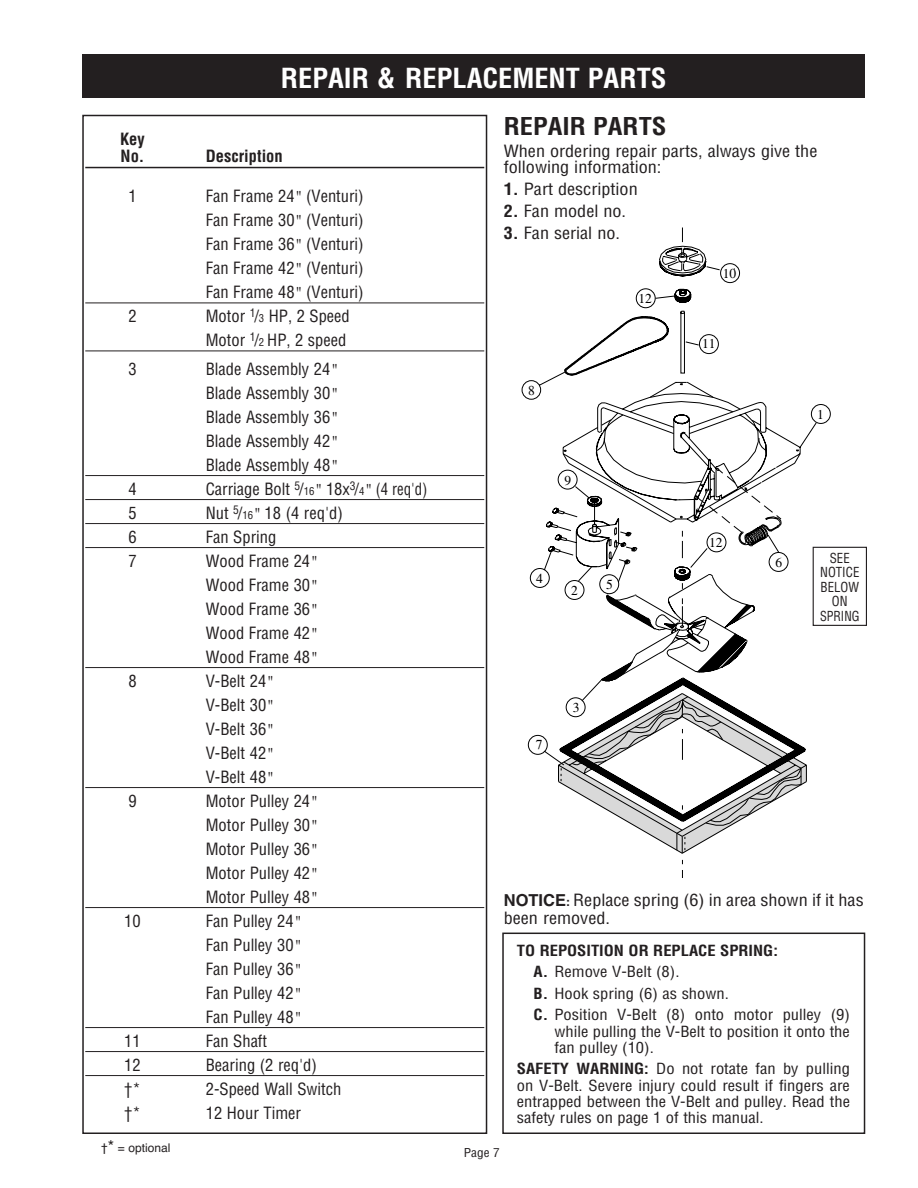
<style>
.page{position:relative;width:918px;height:1188px;background:#fff}
.page>*{position:absolute;margin:0;border:0;box-sizing:border-box;transform-origin:0 0}
.t1{font:700 condensed 27px "Helvetica";color:#fff;scale:1.05 1}
.t2{font:700 condensed 24px "Helvetica";color:#231f20;scale:1.1 1}
.t3{font:condensed 16.5px/24px "Helvetica";color:#231f20;text-align:justify}
.t4{font:condensed 16.5px/16.5px "Helvetica";color:#231f20;scale:1.1 1}
.t5{font:700 condensed 16.5px/16.6px "Helvetica";color:#231f20}
.t6{font:condensed 15px/16.2px "Helvetica";color:#231f20;scale:1.1 1}
.t7{font:condensed 13.5px/14.5px "Helvetica";color:#231f20;text-align:center;scale:.95 1}
.t8{font:12px "Helvetica";color:#231f20}
.t9{font:condensed 12px "Helvetica";color:#231f20;scale:1.1 1}
.s1{font-weight:700}
.s2{font-family:"Times";font-style:italic;font-stretch:normal}
.s3{font-size:10.8px}
.s4{font-weight:700;font-stretch:normal}
.s5{font-weight:700;font-stretch:normal;font-size:12px}
.s6{font-size:16.5px}
</style>
<div class="page">
<div style="left:813px;top:547px;width:54px;height:79px;border:1px solid #231f20"></div>
<hr style="left:85px;top:167px;width:399px;height:1px;background:#231f20">
<hr style="left:85px;top:303px;width:399px;height:1px;background:#231f20">
<hr style="left:85px;top:351px;width:399px;height:1px;background:#231f20">
<hr style="left:85px;top:475px;width:399px;height:1px;background:#231f20">
<hr style="left:85px;top:499px;width:399px;height:1px;background:#231f20">
<hr style="left:85px;top:523px;width:399px;height:1px;background:#231f20">
<hr style="left:85px;top:547px;width:399px;height:1px;background:#231f20">
<hr style="left:85px;top:667px;width:399px;height:1px;background:#231f20">
<hr style="left:85px;top:787px;width:399px;height:1px;background:#231f20">
<hr style="left:85px;top:907px;width:399px;height:1px;background:#231f20">
<hr style="left:85px;top:1027px;width:399px;height:1px;background:#231f20">
<hr style="left:85px;top:1051px;width:399px;height:1px;background:#231f20">
<hr style="left:85px;top:1075px;width:399px;height:1px;background:#231f20">
<div style="left:82px;top:115px;width:405px;height:1019px;border:2px solid #231f20"></div>
<div style="left:82px;top:54px;width:783px;height:43px;background:#231f20"></div>
<svg style="left:673px;top:245px;width:158px;height:381px"></svg>
<svg style="left:659px;top:247px;width:158px;height:306px"></svg>
<svg style="left:682px;top:228px;width:1px;height:14px"></svg>
<div style="left:502px;top:933px;width:363px;height:201px;border:2px solid #231f20"></div>
<svg style="left:724px;top:269px;width:12px;height:9px"></svg>
<svg style="left:819px;top:410px;width:3px;height:9px"></svg>
<svg style="left:528px;top:288px;width:279px;height:566px"></svg>
<h1 class="t1" style="left:281px;top:61px;width:369px">REPAIR &amp; REPLACEMENT PARTS</h1>
<h2 class="t2" style="left:504px;top:111px;width:149px">REPAIR PARTS</h2>
<p class="t4" style="left:504px;top:142px;width:287px">When ordering repair parts, always give the following information:</p>
<p class="t4" style="left:504px;top:181px;width:123px"><span class="s1">1.</span> Part description</p>
<p class="t4" style="left:504px;top:202px;width:113px"><span class="s1">2.</span> Fan model no.</p>
<p class="t4" style="left:504px;top:224px;width:107px"><span class="s1">3.</span> Fan serial no.</p>
<p class="t5" style="left:120px;top:131px;width:26px">Key<br>No.</p>
<p class="t5" style="left:206px;top:147px;width:78px">Description</p>
<p class="t3" style="left:128px;top:184px;width:10px">1</p>
<p class="t3" style="left:206px;top:184px;width:159px">Fan Frame 24<span class="s2">"</span> (Venturi)<br>Fan Frame 30<span class="s2">"</span> (Venturi)<br>Fan Frame 36<span class="s2">"</span> (Venturi)<br>Fan Frame 42<span class="s2">"</span> (Venturi)<br>Fan Frame 48<span class="s2">"</span> (Venturi)</p>
<p class="t3" style="left:128px;top:304px;width:10px">2</p>
<p class="t3" style="left:206px;top:304px;width:146px">Motor <sup>1</sup>/<span class="s3">3</span> HP, 2 Speed<br>Motor <sup>1</sup>/<span class="s3">2</span> HP, 2 speed</p>
<p class="t3" style="left:128px;top:356px;width:10px">3</p>
<p class="t3" style="left:206px;top:356px;width:133px">Blade Assembly 24<span class="s2">" </span>Blade Assembly 30<span class="s2">" </span>Blade Assembly 36<span class="s2">" </span>Blade Assembly 42<span class="s2">" </span>Blade Assembly 48<span class="s2">"</span></p>
<p class="t3" style="left:128px;top:476px;width:10px">4</p>
<p class="t3" style="left:206px;top:476px;width:223px">Carriage Bolt <sup>5</sup>/<span class="s3">16</span><span class="s2">"</span> 18x<sup>3</sup>/<span class="s3">4</span><span class="s2">"</span> (4 req'd)</p>
<p class="t3" style="left:128px;top:500px;width:10px">5</p>
<p class="t3" style="left:206px;top:500px;width:139px">Nut <sup>5</sup>/<span class="s3">16</span><span class="s2">"</span> 18 (4 req'd)</p>
<p class="t3" style="left:128px;top:524px;width:10px">6</p>
<p class="t3" style="left:206px;top:524px;width:72px">Fan Spring</p>
<p class="t3" style="left:128px;top:548px;width:10px">7</p>
<p class="t3" style="left:206px;top:548px;width:113px">Wood Frame 24<span class="s2">" </span>Wood Frame 30<span class="s2">" </span>Wood Frame 36<span class="s2">" </span>Wood Frame 42<span class="s2">" </span>Wood Frame 48<span class="s2">"</span></p>
<p class="t3" style="left:128px;top:668px;width:10px">8</p>
<p class="t3" style="left:206px;top:668px;width:69px">V-Belt 24<span class="s2">" </span>V-Belt 30<span class="s2">" </span>V-Belt 36<span class="s2">" </span>V-Belt 42<span class="s2">" </span>V-Belt 48<span class="s2">"</span></p>
<p class="t3" style="left:128px;top:789px;width:10px">9</p>
<p class="t3" style="left:206px;top:789px;width:113px">Motor Pulley 24<span class="s2">" </span>Motor Pulley 30<span class="s2">" </span>Motor Pulley 36<span class="s2">" </span>Motor Pulley 42<span class="s2">" </span>Motor Pulley 48<span class="s2">"</span></p>
<p class="t3" style="left:124px;top:909px;width:18px">10</p>
<p class="t3" style="left:206px;top:909px;width:96px">Fan Pulley 24<span class="s2">" </span>Fan Pulley 30<span class="s2">" </span>Fan Pulley 36<span class="s2">" </span>Fan Pulley 42<span class="s2">" </span>Fan Pulley 48<span class="s2">"</span></p>
<p class="t3" style="left:124px;top:1029px;width:18px">11</p>
<p class="t3" style="left:206px;top:1029px;width:63px">Fan Shaft</p>
<p class="t3" style="left:124px;top:1053px;width:18px">12</p>
<p class="t3" style="left:206px;top:1053px;width:113px">Bearing (2 req'd)</p>
<p class="t3" style="left:124px;top:1077px;width:18px">†*</p>
<p class="t3" style="left:206px;top:1077px;width:137px">2-Speed Wall Switch</p>
<p class="t3" style="left:124px;top:1101px;width:18px">†*</p>
<p class="t3" style="left:206px;top:1101px;width:97px">12 Hour Timer</p>
<p class="t7" style="left:820px;top:550px;width:43px">SEE<br>NOTICE<br>BELOW<br>ON<br>SPRING</p>
<p class="t4" style="left:504px;top:890px;width:329px;line-height:17.9px"><span class="s4">NOTICE</span><span class="s5">:</span> Replace spring (6) in area shown if it has been removed.</p>
<p class="t6" style="left:534px;top:939px;width:289px;line-height:21.6px;text-indent:-17px"><span class="s1">TO REPOSITION OR REPLACE SPRING:<br>A.</span> Remove V-Belt (8).<br><span class="s1">B.</span> Hook spring (6) as shown.<br><span class="s1">C.</span> Position V-Belt (8) onto motor pulley (9)</p>
<p class="t6" style="left:554px;top:1023px;width:270px">while pulling the V-Belt to position it onto the fan pulley (10).</p>
<p class="t6" style="left:517px;top:1061px;width:304px;text-align:justify"><span class="s1">SAFETY WARNING:</span> Do not rotate fan by pulling on V-Belt. Severe injury could result if fingers are entrapped between the V-Belt and pulley. Read the safety rules on page 1 of this manual.</p>
<p class="t8" style="left:101px;top:1137px;width:71px">†<span class="s6">*</span> = optional</p>
<p class="t9" style="left:464px;top:1145px;width:34px">Page 7</p>
</div>
